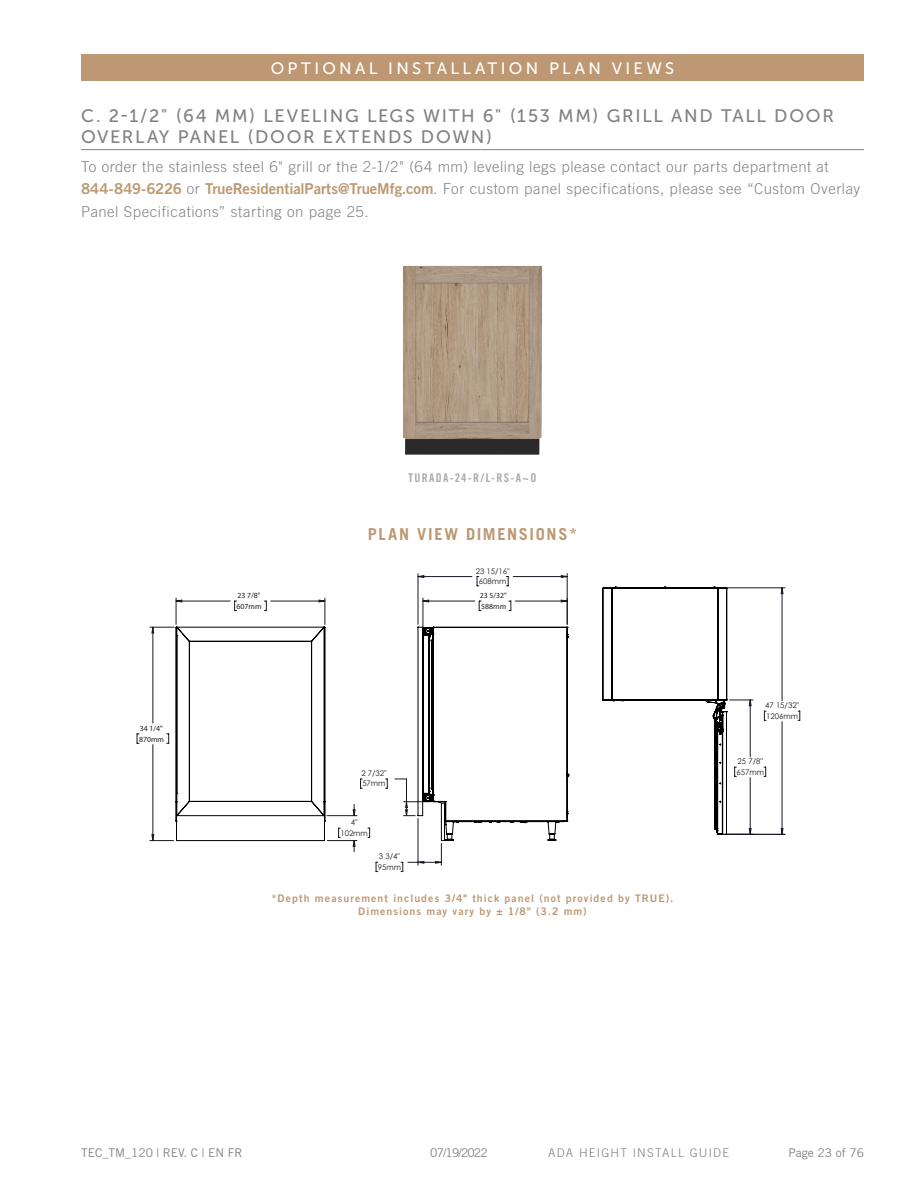
<style>
.page{position:relative;width:918px;height:1188px;background:#fff}
.page>*{position:absolute;margin:0;border:0;box-sizing:border-box;transform-origin:0 0}
.Paragraph_subheads_w{font:18px/21px "Museo Sans 500";letter-spacing:.095em;color:#808285}
.Section_Headers{font:16.5px "Museo Sans 500";letter-spacing:.2em;color:#fff}
.t1{font:700 16.5px "Trade Gothic LT Std";letter-spacing:.1em;color:#bd9873}
.Body_copy{font:300 15px/22.5px "Trade Gothic LT Std";letter-spacing:.035em;color:#808285}
.t2{font:12px "Trade Gothic LT Std";color:#808285}
.t3{font:300 12px "Trade Gothic LT Std";letter-spacing:.1em;color:#808285}
.nomenclature{font:12px "Trade Gothic LT Std Bd Cn 20";letter-spacing:.105em;color:#a8a9ad}
.footnotes{font:10.5px "Trade Gothic LT Std Bd 2";letter-spacing:.105em;color:#bd9873}
.t4{font:7.8px/10.5px "Century Gothic";color:#191924}
.t5{font:700 7.8px/10.8px "Century Gothic";color:#191924}
.s1{font-family:"Trade Gothic LT Std Bd 2";font-weight:400;color:#bd9873}
</style>
<div class="page">
<div style="left:81px;top:54px;width:783px;height:27px;background:#bd9873"></div>
<hr style="left:81px;top:149px;width:783px;height:1px;background:#808285">
<img style="left:403px;top:266px;width:139px;height:189px">
<hr style="left:418px;top:574px;width:1px;height:50px;background:#191924">
<hr style="left:567px;top:574px;width:1px;height:50px;background:#191924">
<svg style="left:798px;top:711px;width:3px;height:10px"></svg>
<hr style="left:722px;top:588px;width:63px;height:1px;background:#191924">
<svg style="left:137px;top:734px;width:2px;height:10px"></svg>
<svg style="left:353px;top:576px;width:430px;height:287px"></svg>
<svg style="left:326px;top:600px;width:69px;height:241px"></svg>
<svg style="left:150px;top:598px;width:176px;height:243px"></svg>
<hr style="left:725px;top:834px;width:60px;height:1px;background:#191924">
<svg style="left:602px;top:586px;width:151px;height:250px"></svg>
<svg style="left:395px;top:598px;width:174px;height:274px"></svg>
<p class="Section_Headers" style="left:271px;top:59px;width:405px">OPTIONAL INSTALLATION PLAN VIEWS</p>
<p class="Paragraph_subheads_w" style="left:81px;top:105px;width:755px">C. 2-1/2" (64 MM) LEVELING LEGS WITH 6" (153 MM) GRILL AND TALL DOOR<br>OVERLAY PANEL (DOOR EXTENDS DOWN)</p>
<p class="Body_copy" style="left:81px;top:155px;width:781px">To order the stainless steel 6" grill or the 2-1/2" (64 mm) leveling legs please contact our parts department at<br><span class="s1">844-849-6226</span> or <span class="s1">TrueResidentialParts@TrueMfg.com</span>. For custom panel specifications, please see “Custom Overlay<br>Panel Specifications” starting on page 25.</p>
<p class="nomenclature" style="left:408px;top:470px;width:130px">TURADA-24-R/L-RS-A~O</p>
<p class="t1" style="left:368px;top:524px;width:211px">PLAN VIEW DIMENSIONS*</p>
<p class="t5" style="left:139px;top:723px;width:26px">34 1/4"<br>870mm</p>
<p class="t5" style="left:237px;top:590px;width:26px">23 7/8"<br>607mm</p>
<p class="t4" style="left:476px;top:565px;width:35px;text-align:center">23 15/16"<br>608mm</p>
<p class="t5" style="left:480px;top:590px;width:28px">23 5/32"<br>588mm</p>
<p class="t4" style="left:361px;top:768px;width:27px">2 7/32"<br>57mm</p>
<p class="t4" style="left:340px;top:817px;width:29px;text-align:center">4"<br>102mm</p>
<p class="t4" style="left:378px;top:851px;width:25px">3 3/4"<br>95mm</p>
<p class="footnotes" style="left:272px;top:891px;width:403px">*Depth measurement includes 3/4" thick panel (not provided by TRUE).</p>
<p class="footnotes" style="left:358px;top:905px;width:230px">Dimensions may vary by ± 1/8" (3.2 mm)</p>
<p class="t4" style="left:765px;top:700px;width:35px">47 15/32"<br>1206mm</p>
<p class="t4" style="left:736px;top:756px;width:29px">25 7/8"<br>657mm</p>
<p class="t2" style="left:81px;top:1145px;width:163px">TEC_TM_120 | REV. C | EN FR</p>
<p class="t2" style="left:430px;top:1145px;width:59px">07/19/2022</p>
<p class="t3" style="left:548px;top:1145px;width:182px">ADA HEIGHT INSTALL GUIDE</p>
<p class="t2" style="left:788px;top:1145px;width:77px">Page 23 of 76</p>
</div>
